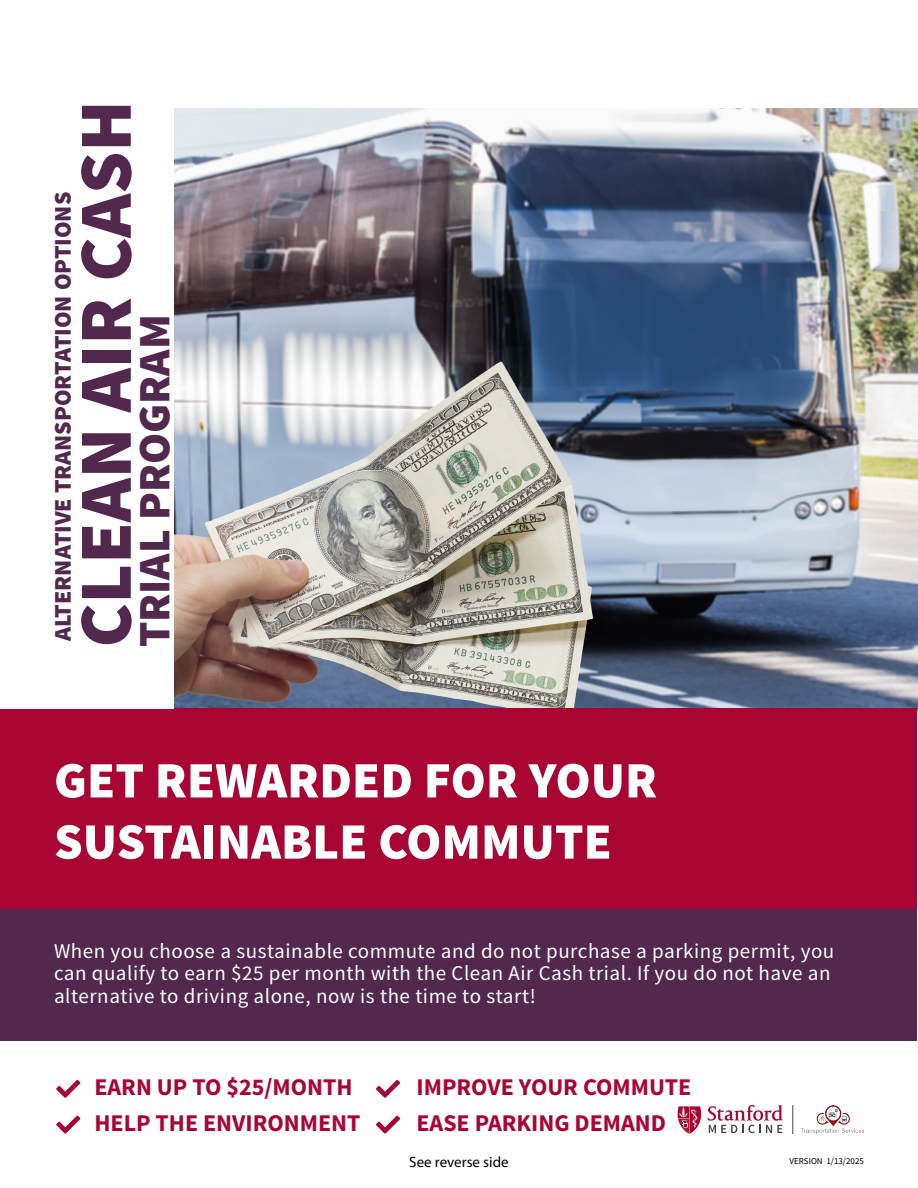
<style>
.page{position:relative;width:918px;height:1188px;background:#fff}
.page>*{position:absolute;margin:0;border:0;box-sizing:border-box;transform-origin:0 0}
.t1{font:900 75px "Source Sans Pro";color:#53284f}
.t2{font:900 51px/61.2px "Source Sans Pro";color:#fff}
.t3{font:900 45px "Source Sans Pro";color:#53284f}
.t4{font:700 24px/36px "Source Sans Pro";color:#a90533}
.t5{font:900 24px "Source Sans Pro";color:#53284f}
.t6{font:21px/22.5px "Source Sans Pro";letter-spacing:.025em;color:#fff}
.t7{font:15px "Myriad Pro";color:#000}
.t8{font:9px "Source Sans Pro";color:#000}
</style>
<div class="page">
<div style="left:1px;top:909px;width:916px;height:134px;background:#53284f"></div>
<div style="left:1px;top:1041px;width:916px;height:147px;background:#fff"></div>
<img style="left:174px;top:108px;width:743px;height:600px">
<div style="left:1px;top:708px;width:916px;height:201px;background:#a90533"></div>
<svg style="left:376px;top:1080px;width:24px;height:18px"></svg>
<svg style="left:376px;top:1116px;width:24px;height:18px"></svg>
<svg style="left:56px;top:1080px;width:24px;height:18px"></svg>
<svg style="left:56px;top:1116px;width:24px;height:18px"></svg>
<img style="left:792px;top:1105px;width:72px;height:29px">
<svg style="left:678px;top:1105px;width:105px;height:29px"></svg>
<svg style="left:793px;top:1105px;width:1px;height:29px"></svg>
<p class="t5" style="left:47px;top:641px;width:451px;rotate:-90deg">ALTERNATIVE TRANSPORTATION OPTIONS</p>
<h1 class="t1" style="left:57px;top:647px;width:549px;rotate:-90deg">CLEAN AIR CASH</h1>
<h3 class="t3" style="left:125px;top:647px;width:334px;rotate:-90deg">TRIAL PROGRAM</h3>
<h2 class="t2" style="left:54px;top:752px;width:605px">GET REWARDED FOR YOUR<br>SUSTAINABLE COMMUTE</h2>
<p class="t6" style="left:54px;top:940px;width:782px">When you choose a sustainable commute and do not purchase a parking permit, you can qualify to earn $25 per month with the Clean Air Cash trial. If you do not have an alternative to driving alone, now is the time to start!</p>
<p class="t4" style="left:94px;top:1069px;width:267px">EARN UP TO $25/MONTH<br>HELP THE ENVIRONMENT</p>
<p class="t4" style="left:417px;top:1069px;width:276px">IMPROVE YOUR COMMUTE<br>EASE PARKING DEMAND</p>
<p class="t7" style="left:409px;top:1152px;width:101px">See reverse side</p>
<p class="t8" style="left:790px;top:1156px;width:76px">VERSION 1/13/2025</p>
</div>
